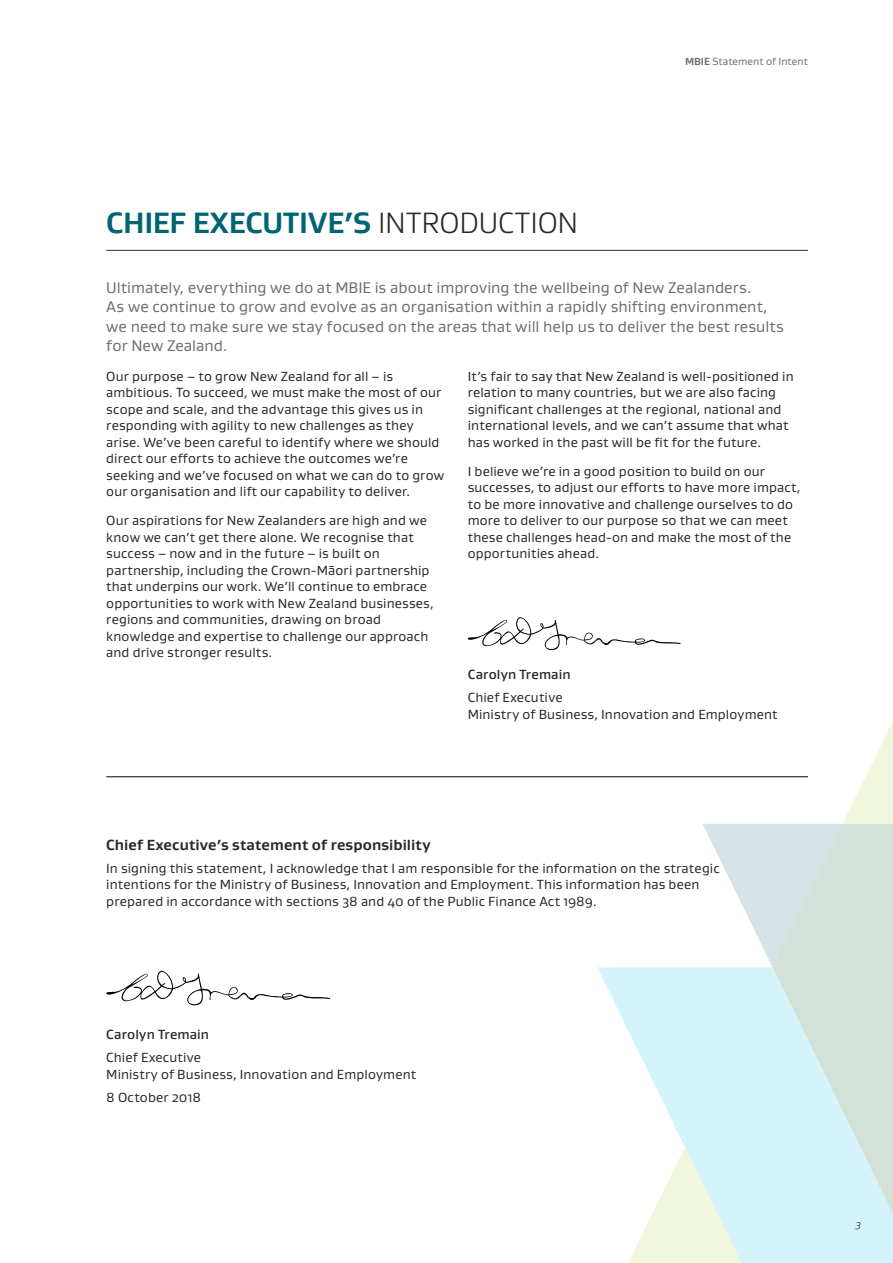
<style>
.page{position:relative;width:893px;height:1263px;background:#fff}
.page>*{position:absolute;margin:0;border:0;box-sizing:border-box;transform-origin:0 0}
.t1{font:700 30px "Gustan";letter-spacing:-.005em;color:#006472}
.t2{font:15.75px/19.5px "Gustan";color:#6d6e71}
.t3{font:700 15px "Gustan";letter-spacing:.005em;color:#292829}
.t4{font:13.5px/16.5px "Gustan";letter-spacing:.01em;color:#292829}
.t5{font:500 13.5px "Gustan";letter-spacing:.01em;color:#292829}
.t6{font:10.5px "Gustan";color:#6d6e71}
.t7{font:italic 300 10.5px "Gustan";color:#000}
.s1{font-weight:700}
.s2{font-weight:300;color:#292829}
</style>
<div class="page">
<svg style="left:622px;top:721px;width:271px;height:103px"></svg>
<svg style="left:703px;top:824px;width:190px;height:143px"></svg>
<svg style="left:597px;top:967px;width:296px;height:296px;fill:#d4f3fa"></svg>
<hr style="left:106px;top:250px;width:702px;height:1px;background:#292829">
<svg style="left:468px;top:617px;width:212px;height:33px"></svg>
<svg style="left:106px;top:971px;width:224px;height:34px"></svg>
<hr style="left:106px;top:776px;width:702px;height:1px;background:#000">
<p class="t6" style="left:685px;top:54px;width:124px"><span class="s1">MBIE</span> Statement of Intent</p>
<h1 class="t1" style="left:106px;top:203px;width:473px">CHIEF EXECUTIVE’S <span class="s2">INTRODUCTION</span></h1>
<p class="t2" style="left:106px;top:277px;width:679px">Ultimately, everything we do at MBIE is about improving the wellbeing of New Zealanders.<br>As we continue to grow and evolve as an organisation within a rapidly shifting environment, we need to make sure we stay focused on the areas that will help us to deliver the best results for New Zealand.</p>
<p class="t4" style="left:106px;top:367px;width:339px">Our purpose – to grow New Zealand for all – is ambitious. To succeed, we must make the most of our scope and scale, and the advantage this gives us in responding with agility to new challenges as they arise. We’ve been careful to identify where we should direct our efforts to achieve the outcomes we’re seeking and we’ve focused on what we can do to grow our organisation and lift our capability to deliver.</p>
<p class="t4" style="left:106px;top:512px;width:329px">Our aspirations for New Zealanders are high and we know we can’t get there alone. We recognise that success – now and in the future – is built on partnership, including the Crown-Māori partnership that underpins our work. We’ll continue to embrace opportunities to work with New Zealand businesses, regions and communities, drawing on broad knowledge and expertise to challenge our approach and drive stronger results.</p>
<p class="t4" style="left:468px;top:367px;width:327px">It’s fair to say that New Zealand is well-positioned in relation to many countries, but we are also facing significant challenges at the regional, national and international levels, and we can’t assume that what has worked in the past will be fit for the future.</p>
<p class="t4" style="left:468px;top:463px;width:334px">I believe we’re in a good position to build on our successes, to adjust our efforts to have more impact, to be more innovative and challenge ourselves to do more to deliver to our purpose so that we can meet these challenges head-on and make the most of the opportunities ahead.</p>
<p class="t5" style="left:468px;top:666px;width:104px">Carolyn Tremain</p>
<p class="t4" style="left:468px;top:689px;width:311px">Chief Executive<br>Ministry of Business, Innovation and Employment</p>
<p class="t3" style="left:106px;top:835px;width:326px">Chief Executive’s statement of responsibility</p>
<p class="t4" style="left:106px;top:860px;width:615px">In signing this statement, I acknowledge that I am responsible for the information on the strategic intentions for the Ministry of Business, Innovation and Employment. This information has been prepared in accordance with sections 38 and 40 of the Public Finance Act 1989.</p>
<p class="t5" style="left:106px;top:1026px;width:104px">Carolyn Tremain</p>
<p class="t4" style="left:106px;top:1049px;width:311px">Chief Executive<br>Ministry of Business, Innovation and Employment</p>
<p class="t4" style="left:106px;top:1088px;width:96px">8 October 2018</p>
<p class="t7" style="left:855px;top:1217px;width:7px">3</p>
</div>
